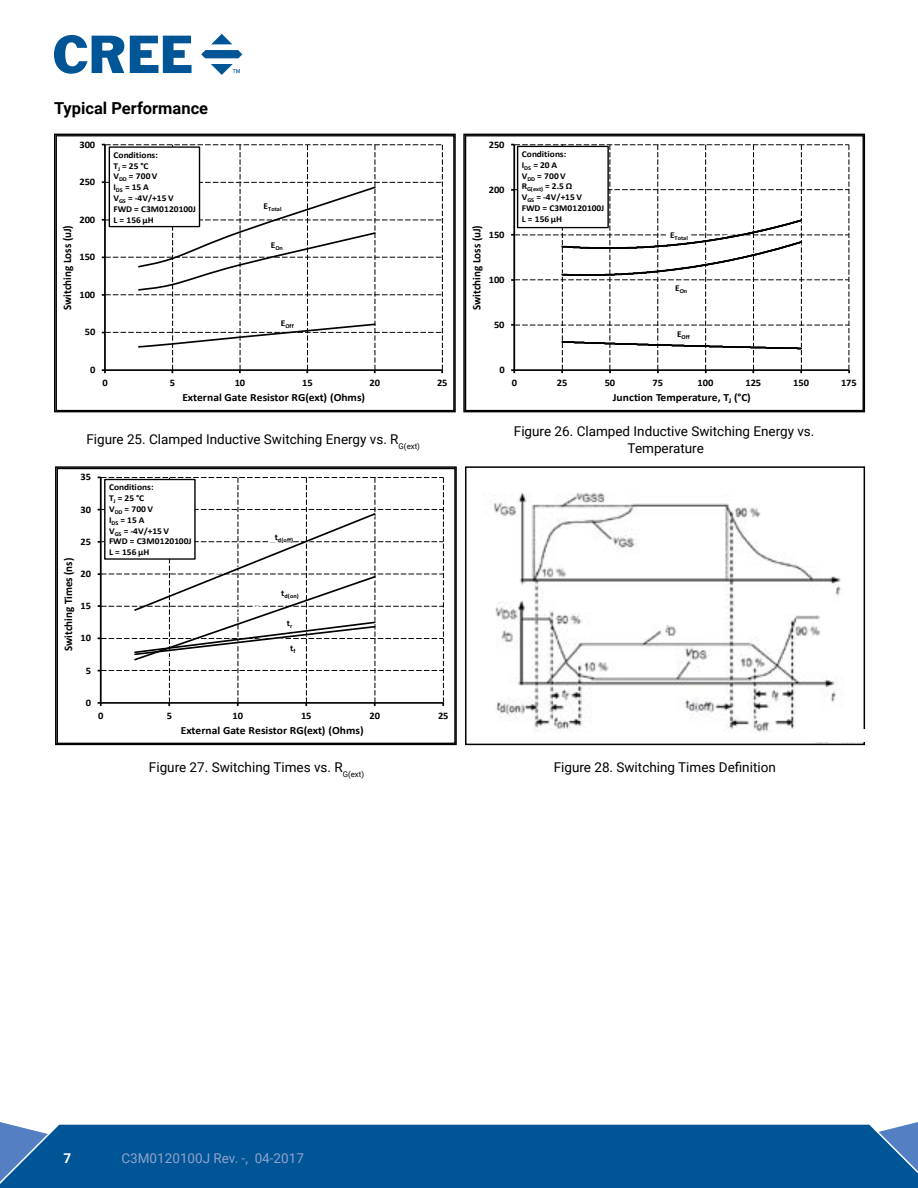
<style>
.page{position:relative;width:918px;height:1188px;background:#fff}
.page>*{position:absolute;margin:0;border:0;box-sizing:border-box;transform-origin:0 0}
.t1{font:700 16.5px "Roboto";color:#000}
.t2{font:13.5px/16.2px "Roboto";color:#000;text-align:center}
.t3{font:13.5px "Roboto";color:#90a2cd}
.t4{font:700 13.5px "Roboto";color:#fff}
.t5{font:700 11.55px "Calibri";letter-spacing:.005em;color:#000;scale:.95 1}
.t6{font:700 10.95px "Calibri";letter-spacing:-.005em;color:#000;scale:1.05 1}
.t7{font:700 10.05px "Calibri";letter-spacing:-.005em;color:#000;scale:1.05 1}
.t8{font:700 9px/10.8px "Calibri";letter-spacing:.01em;color:#000;scale:1.05 1}
.t9{font:700 6px "Calibri";letter-spacing:.005em;color:#000;scale:1.05 1}
</style>
<div class="page">
<svg style="left:0;top:1122px;width:918px;height:66px;background:#0f5f9c"></svg>
<svg style="left:54px;top:35px;width:70px;height:39px"></svg>
<svg style="left:130px;top:36px;width:62px;height:37px"></svg>
<svg style="left:211px;top:34px;width:21px;height:10px"></svg>
<svg style="left:201px;top:50px;width:41px;height:8px"></svg>
<svg style="left:211px;top:64px;width:29px;height:10px"></svg>
<svg style="left:54px;top:133px;width:402px;height:280px"></svg>
<svg style="left:55px;top:466px;width:402px;height:280px"></svg>
<svg style="left:463px;top:133px;width:403px;height:280px"></svg>
<svg style="left:465px;top:466px;width:401px;height:280px"></svg>
<div style="left:791px;top:729px;width:77px;height:13px;background:#fff"></div>
<h1 class="t1" style="left:54px;top:96px;width:156px">Typical Performance</h1>
<p class="t7" style="left:79px;top:137px;width:17px">300</p>
<p class="t7" style="left:79px;top:175px;width:17px">250</p>
<p class="t7" style="left:79px;top:212px;width:17px">200</p>
<p class="t5" style="left:59px;top:310px;width:91px;rotate:-90deg">Switching Loss (uJ)</p>
<p class="t7" style="left:79px;top:250px;width:17px">150</p>
<p class="t7" style="left:79px;top:287px;width:17px">100</p>
<p class="t7" style="left:85px;top:325px;width:12px">50</p>
<p class="t7" style="left:90px;top:363px;width:7px">0</p>
<p class="t8" style="left:114px;top:149px;width:80px">Conditions:<br>T<sub>J</sub> = 25 °C<br>V<sub>DD</sub> = 700 V<br>I<sub>DS</sub> = 15 A<br>V<sub>GS</sub> = -4V/+15 V<br>FWD = C3M0120100J<br>L = 156 μH</p>
<p class="t9" style="left:264px;top:205px;width:19px"><sup>E</sup>Total</p>
<p class="t9" style="left:271px;top:244px;width:13px"><sup>E</sup>On</p>
<p class="t9" style="left:281px;top:321px;width:14px"><sup>E</sup>Off</p>
<p class="t7" style="left:102px;top:376px;width:7px">0</p>
<p class="t7" style="left:170px;top:376px;width:7px">5</p>
<p class="t7" style="left:235px;top:376px;width:12px">10</p>
<p class="t7" style="left:302px;top:376px;width:12px">15</p>
<p class="t7" style="left:370px;top:376px;width:12px">20</p>
<p class="t7" style="left:437px;top:376px;width:12px">25</p>
<p class="t6" style="left:182px;top:390px;width:176px">External Gate Resistor RG(ext) (Ohms)</p>
<h2 class="t2" style="left:86px;top:431px;width:335px">Figure 25. Clamped Inductive Switching Energy vs. R<sub>G(ext)</sub></h2>
<p class="t7" style="left:80px;top:470px;width:12px">35</p>
<p class="t7" style="left:80px;top:502px;width:12px">30</p>
<p class="t7" style="left:80px;top:534px;width:12px">25</p>
<p class="t5" style="left:60px;top:651px;width:100px;rotate:-90deg">Switching Times (ns)</p>
<p class="t7" style="left:80px;top:567px;width:12px">20</p>
<p class="t7" style="left:80px;top:599px;width:12px">15</p>
<p class="t7" style="left:80px;top:631px;width:12px">10</p>
<p class="t7" style="left:86px;top:663px;width:7px">5</p>
<p class="t7" style="left:86px;top:695px;width:7px">0</p>
<p class="t8" style="left:109px;top:481px;width:80px">Conditions:<br>T<sub>J</sub> = 25 °C<br>V<sub>DD</sub> = 700 V<br>I<sub>DS</sub> = 15 A<br>V<sub>GS</sub> = -4V/+15 V<br>FWD = C3M0120100J<br>L = 156 μH</p>
<p class="t9" style="left:275px;top:535px;width:19px"><sup>t</sup>d(off)</p>
<p class="t9" style="left:281px;top:592px;width:18px"><sup>t</sup>d(on)</p>
<p class="t8" style="left:287px;top:618px;width:7px">t<sub>r</sub></p>
<p class="t8" style="left:290px;top:642px;width:6px">t<sub>f</sub></p>
<p class="t7" style="left:98px;top:708px;width:7px">0</p>
<p class="t7" style="left:167px;top:708px;width:7px">5</p>
<p class="t7" style="left:233px;top:708px;width:12px">10</p>
<p class="t7" style="left:301px;top:708px;width:12px">15</p>
<p class="t7" style="left:370px;top:708px;width:12px">20</p>
<p class="t7" style="left:438px;top:708px;width:12px">25</p>
<p class="t6" style="left:181px;top:722px;width:176px">External Gate Resistor RG(ext) (Ohms)</p>
<h2 class="t2" style="left:149px;top:759px;width:217px">Figure 27. Switching Times vs. R<sub>G(ext)</sub></h2>
<p class="t7" style="left:489px;top:137px;width:17px">250</p>
<p class="t7" style="left:489px;top:182px;width:17px">200</p>
<p class="t5" style="left:468px;top:310px;width:91px;rotate:-90deg">Switching Loss (uJ)</p>
<p class="t7" style="left:489px;top:227px;width:17px">150</p>
<p class="t7" style="left:489px;top:272px;width:17px">100</p>
<p class="t7" style="left:494px;top:318px;width:12px">50</p>
<p class="t7" style="left:499px;top:363px;width:7px">0</p>
<p class="t8" style="left:522px;top:148px;width:80px">Conditions:<br>I<sub>DS</sub> = 20 A<br>V<sub>DD</sub> = 700 V<br>R<sub>G(ext)</sub> = 2.5 Ω<br>V<sub>GS</sub> = -4V/+15 V<br>FWD = C3M0120100J<br>L = 156 μH</p>
<p class="t9" style="left:670px;top:234px;width:19px"><sup>E</sup>Total</p>
<p class="t9" style="left:675px;top:287px;width:13px"><sup>E</sup>On</p>
<p class="t9" style="left:677px;top:333px;width:14px"><sup>E</sup>Off</p>
<p class="t7" style="left:512px;top:376px;width:7px">0</p>
<p class="t7" style="left:557px;top:376px;width:12px">25</p>
<p class="t7" style="left:605px;top:376px;width:12px">50</p>
<p class="t7" style="left:653px;top:376px;width:12px">75</p>
<p class="t7" style="left:698px;top:376px;width:17px">100</p>
<p class="t7" style="left:745px;top:376px;width:17px">125</p>
<p class="t7" style="left:793px;top:376px;width:17px">150</p>
<p class="t7" style="left:841px;top:376px;width:17px">175</p>
<p class="t6" style="left:613px;top:390px;width:133px">Junction Temperature, T<sub>J</sub> (°C)</p>
<h2 class="t2" style="left:514px;top:423px;width:302px">Figure 26. Clamped Inductive Switching Energy vs.<br>Temperature</h2>
<h2 class="t2" style="left:554px;top:759px;width:224px">Figure 28. Switching Times Definition</h2>
<h2 class="t4" style="left:64px;top:1148px;width:9px">7</h2>
<h2 class="t3" style="left:122px;top:1148px;width:184px">C3M0120100J Rev. -, 04-2017</h2>
</div>
